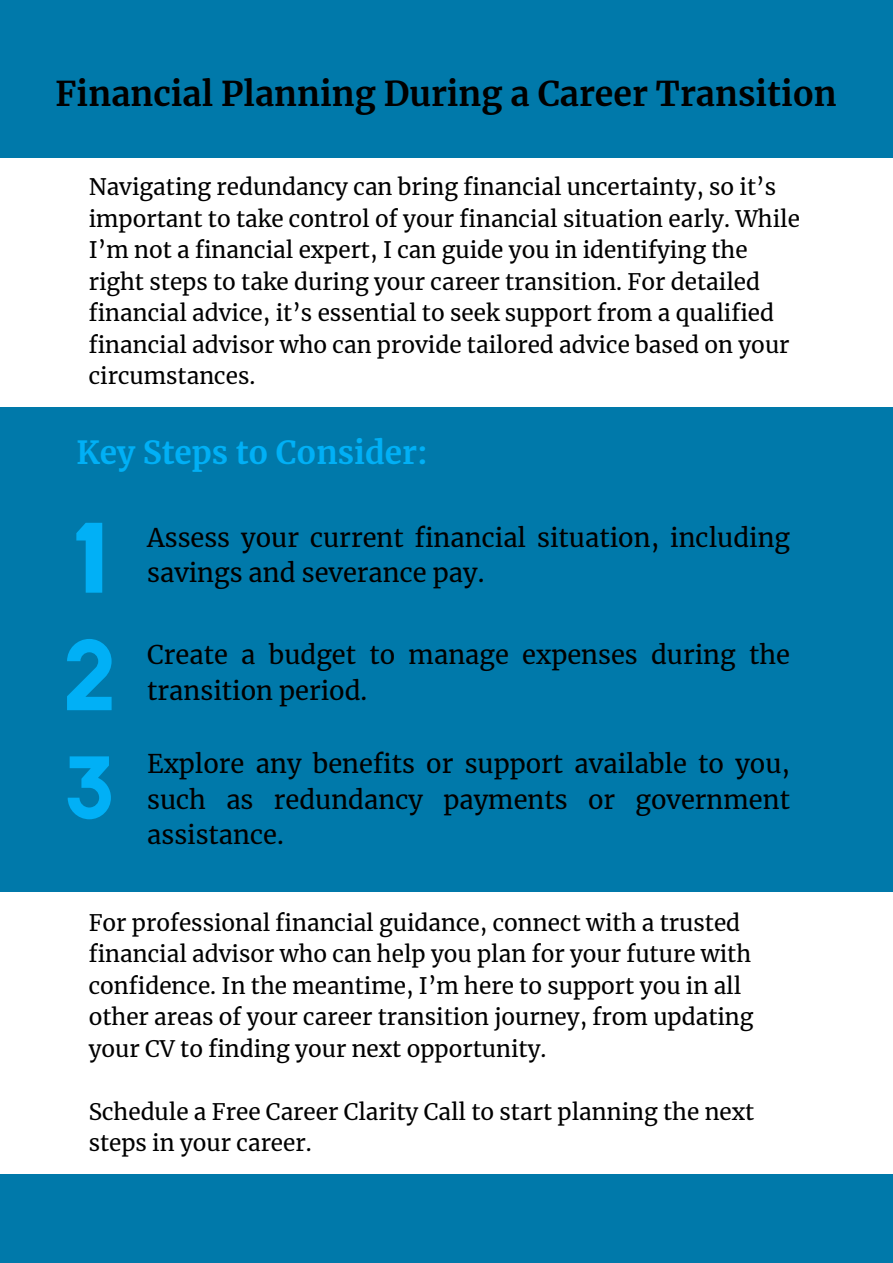
<style>
.page{position:relative;width:893px;height:1263px;background:#0079aa}
.page>*{position:absolute;margin:0;border:0;box-sizing:border-box;transform-origin:0 0}
.t1{font:700 33.75px "Merriweather";color:#000}
.t2{font:700 31.5px "Merriweather";color:#01b0f6}
.t3{font:25.5px/35.4px "Merriweather";color:#000}
.t4{font:22.5px/31.5px "Merriweather";color:#000}
</style>
<div class="page">
<div style="left:0;top:158px;width:893px;height:249px;background:#fff"></div>
<div style="left:0;top:892px;width:892px;height:282px;background:#fff"></div>
<svg style="left:76px;top:523px;width:26px;height:69px"></svg>
<svg style="left:67px;top:639px;width:44px;height:71px"></svg>
<svg style="left:68px;top:756px;width:43px;height:63px"></svg>
<p class="t1" style="left:56px;top:73px;width:783px">Financial Planning During a Career Transition</p>
<h1 class="t4" style="left:89px;top:172px;width:713px">Navigating redundancy can bring financial uncertainty, so it’s important to take control of your financial situation early. While I’m not a financial expert, I can guide you in identifying the right steps to take during your career transition. For detailed financial advice, it’s essential to seek support from a qualified financial advisor who can provide tailored advice based on your circumstances.</h1>
<p class="t2" style="left:76px;top:433px;width:353px">Key Steps to Consider:</p>
<h1 class="t3" style="left:147px;top:520px;width:644px">Assess your current financial situation, including savings and severance pay.</h1>
<p class="t3" style="left:147px;top:637px;width:644px">Create a budget to manage expenses during the transition period.</p>
<h2 class="t3" style="left:147px;top:746px;width:644px;text-align:justify">Explore any benefits or support available to you, such as redundancy payments or government assistance.</h2>
<p class="t4" style="left:89px;top:907px;width:666px">For professional financial guidance, connect with a trusted financial advisor who can help you plan for your future with confidence. In the meantime, I’m here to support you in all other areas of your career transition journey, from updating your CV to finding your next opportunity.</p>
<h2 class="t4" style="left:89px;top:1096px;width:667px">Schedule a Free Career Clarity Call to start planning the next steps in your career.</h2>
</div>
